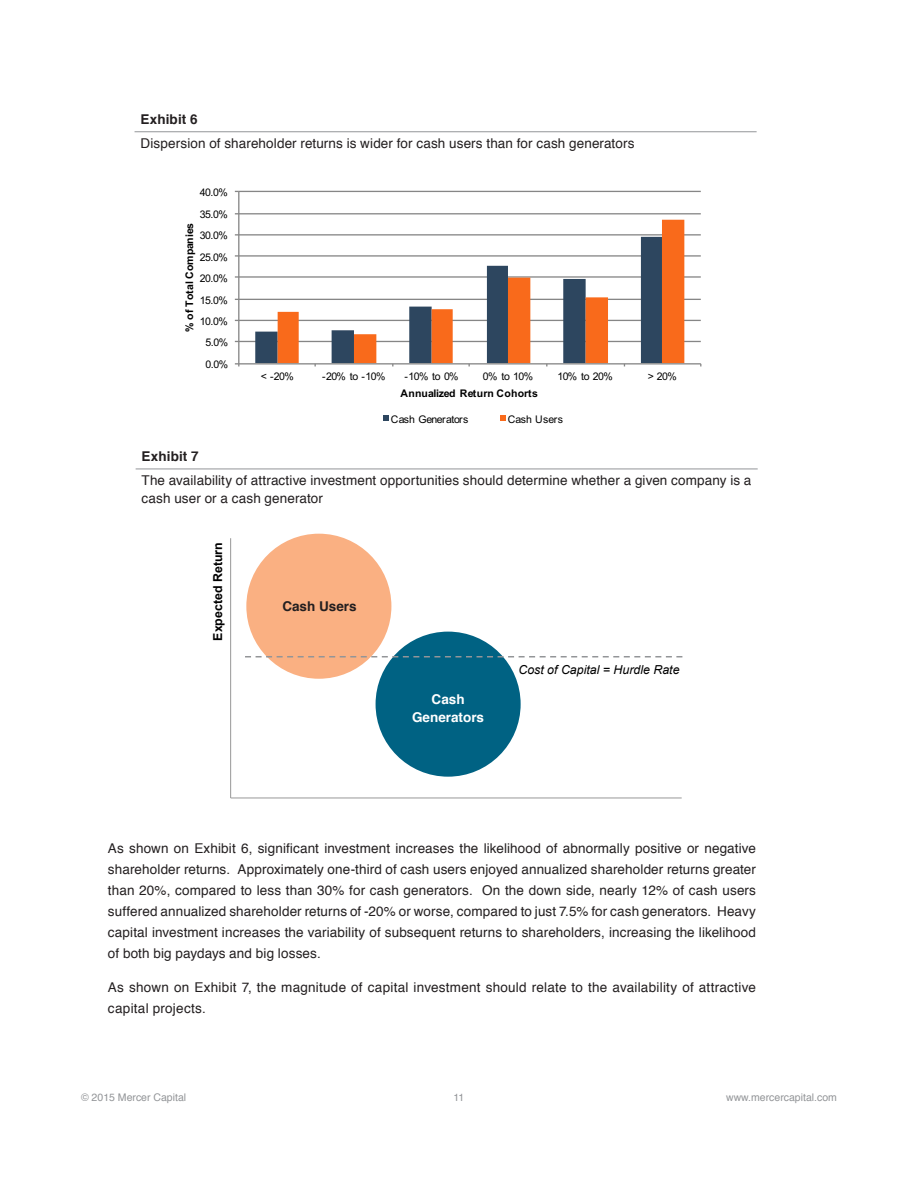
<style>
.page{position:relative;width:918px;height:1188px;background:#fff}
.page>*{position:absolute;margin:0;border:0;box-sizing:border-box;transform-origin:0 0}
.t1{font:13.5px/21px "Helvetica";letter-spacing:.01em;color:#231f20}
.t2{font:700 13.5px "Helvetica";letter-spacing:.005em;color:#231f20}
.t3{font:700 13.5px/18px "Helvetica";color:#fff;text-align:center}
.t4{font:italic 12.3px "Arial";color:#000}
.t5{font:700 12.3px "Arial";color:#000}
.t6{font:10.5px "Arial";letter-spacing:-.055em;color:#000}
.t7{font:10.5px "Helvetica";color:#939598}
.t8{font:700 10.5px "Arial";letter-spacing:.015em;color:#000}
.t9{font:10.5px "Arial";color:#000}
</style>
<div class="page">
<hr style="left:135px;top:132px;width:622px;height:1px;background:#939598">
<hr style="left:239px;top:341px;width:462px;height:1px;background:#868686">
<hr style="left:239px;top:320px;width:462px;height:1px;background:#868686">
<hr style="left:239px;top:299px;width:462px;height:1px;background:#868686">
<hr style="left:239px;top:276px;width:462px;height:2px;background:#868686">
<hr style="left:239px;top:255px;width:462px;height:2px;background:#868686">
<hr style="left:239px;top:234px;width:462px;height:2px;background:#868686">
<hr style="left:239px;top:213px;width:462px;height:1px;background:#868686">
<hr style="left:239px;top:191px;width:462px;height:1px;background:#868686">
<svg style="left:255px;top:255px;width:23px;height:108px"></svg>
<svg style="left:278px;top:220px;width:406px;height:143px"></svg>
<hr style="left:238px;top:191px;width:1px;height:173px;background:#868686">
<hr style="left:239px;top:363px;width:462px;height:2px;background:#868686">
<svg style="left:383px;top:416px;width:5px;height:5px"></svg>
<svg style="left:500px;top:416px;width:5px;height:5px"></svg>
<hr style="left:136px;top:469px;width:622px;height:1px;background:#939598">
<hr style="left:230px;top:538px;width:1px;height:260px;background:#989898">
<hr style="left:231px;top:798px;width:451px;height:1px;background:#989898">
<div style="left:246px;top:534px;width:145px;height:145px;background:#fab082;border-radius:50%"></div>
<div style="left:376px;top:632px;width:145px;height:145px;background:#006283;border-radius:50%"></div>
<svg style="left:245px;top:656px;width:437px;height:1px"></svg>
<p class="t2" style="left:141px;top:108px;width:59px">Exhibit 6</p>
<p class="t1" style="left:141px;top:133px;width:495px">Dispersion of shareholder returns is wider for cash users than for cash generators</p>
<p class="t6" style="left:200px;top:185px;width:29px">40.0%</p>
<p class="t6" style="left:200px;top:207px;width:29px">35.0%</p>
<p class="t8" style="left:182px;top:332px;width:110px;rotate:-90deg">% of Total Companies</p>
<p class="t6" style="left:200px;top:228px;width:29px">30.0%</p>
<p class="t6" style="left:200px;top:250px;width:29px">25.0%</p>
<p class="t6" style="left:200px;top:271px;width:29px">20.0%</p>
<p class="t6" style="left:200px;top:293px;width:29px">15.0%</p>
<p class="t6" style="left:200px;top:314px;width:29px">10.0%</p>
<p class="t6" style="left:206px;top:335px;width:24px">5.0%</p>
<p class="t6" style="left:206px;top:357px;width:24px">0.0%</p>
<p class="t6" style="left:261px;top:369px;width:35px">&lt; -20%</p>
<p class="t6" style="left:322px;top:369px;width:65px">-20% to -10%</p>
<p class="t6" style="left:405px;top:369px;width:56px">-10% to 0%</p>
<p class="t6" style="left:483px;top:369px;width:52px">0% to 10%</p>
<p class="t6" style="left:557px;top:369px;width:57px">10% to 20%</p>
<p class="t6" style="left:648px;top:369px;width:31px">&gt; 20%</p>
<p class="t8" style="left:401px;top:386px;width:139px">Annualized Return Cohorts</p>
<p class="t6" style="left:391px;top:412px;width:79px">Cash Generators</p>
<p class="t9" style="left:508px;top:412px;width:57px">Cash Users</p>
<p class="t2" style="left:142px;top:446px;width:59px">Exhibit 7</p>
<p class="t1" style="left:142px;top:472px;width:611px;line-height:18px">The availability of attractive investment opportunities should determine whether a given company is a cash user or a cash generator</p>
<p class="t5" style="left:210px;top:641px;width:100px;rotate:-90deg">Expected Return</p>
<p class="t4" style="left:518px;top:662px;width:163px">Cost of Capital = Hurdle Rate</p>
<p class="t2" style="left:282px;top:596px;width:76px">Cash Users</p>
<p class="t3" style="left:412px;top:690px;width:74px">Cash<br>Generators</p>
<p class="t1" style="left:108px;top:838px;width:650px;text-align:justify">As shown on Exhibit 6, significant investment increases the likelihood of abnormally positive or negative shareholder returns. Approximately one-third of cash users enjoyed annualized shareholder returns greater than 20%, compared to less than 30% for cash generators. On the down side, nearly 12% of cash users suffered annualized shareholder returns of -20% or worse, compared to just 7.5% for cash generators. Heavy capital investment increases the variability of subsequent returns to shareholders, increasing the likelihood of both big paydays and big losses.</p>
<p class="t1" style="left:108px;top:977px;width:649px">As shown on Exhibit 7, the magnitude of capital investment should relate to the availability of attractive capital projects.</p>
<p class="t7" style="left:81px;top:1090px;width:107px">© 2015 Mercer Capital</p>
<p class="t7" style="left:454px;top:1090px;width:12px">11</p>
<p class="t7" style="left:726px;top:1090px;width:112px">www.mercercapital.com</p>
</div>
